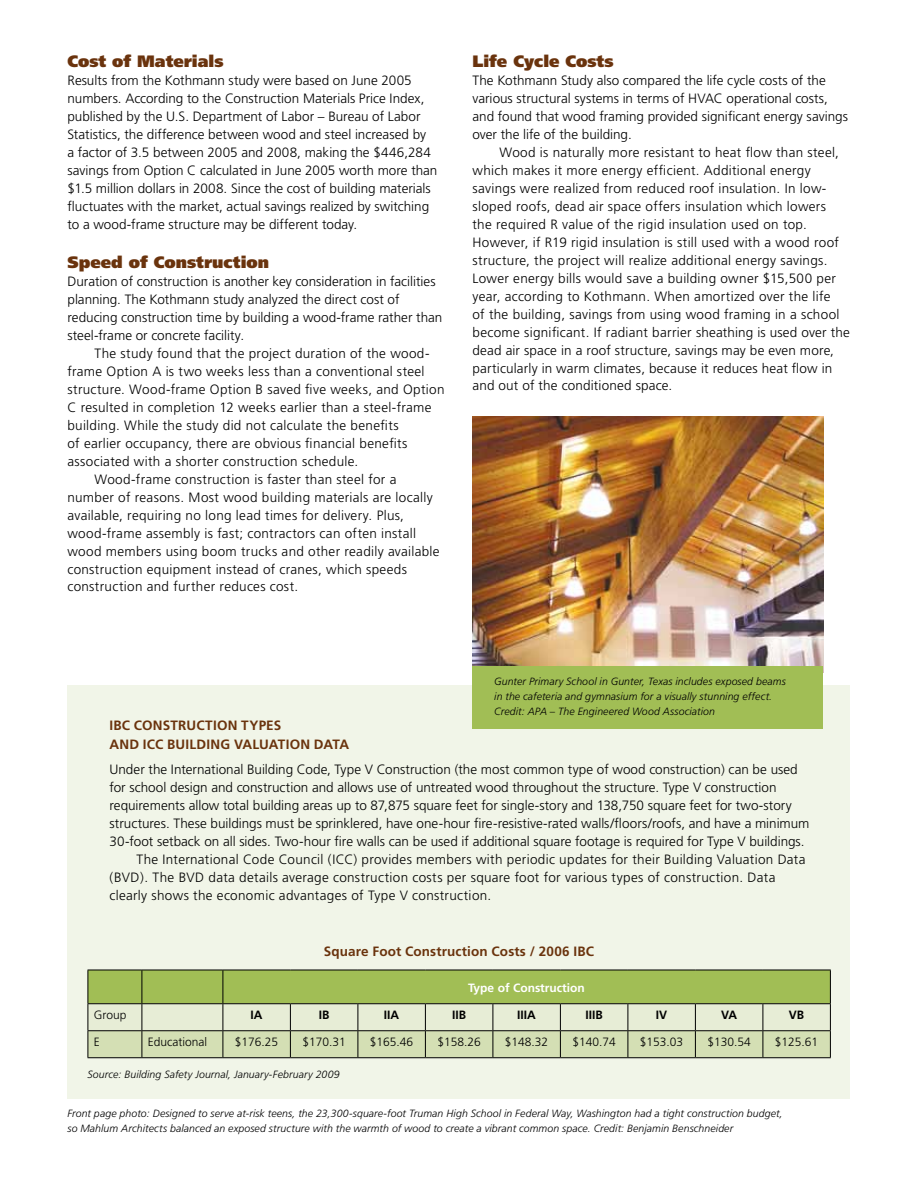
<style>
.page{position:relative;width:918px;height:1188px;background:#fff}
.page>*{position:absolute;margin:0;border:0;box-sizing:border-box;transform-origin:0 0}
.t1{font:900 16.5px "Frutiger";color:#6a330d}
.t2{font:300 13.5px/18px "Frutiger";letter-spacing:.015em;color:#000}
.t3{font:700 13.5px "Frutiger";letter-spacing:.01em;color:#6a330d}
.t4{font:700 13.5px/19.5px "Frutiger";letter-spacing:.05em;color:#6a330d;text-align:right}
.t5{font:300 12px "Frutiger";color:#000}
.t6{font:700 12px "Frutiger";color:#000}
.t7{font:700 12px "Frutiger";color:#fff}
.t8{font:italic 300 10.5px/15px "Frutiger";letter-spacing:.01em;color:#000}
</style>
<div class="page">
<div style="left:68px;top:686px;width:782px;height:413px;background:#f1f5e8"></div>
<img style="left:472px;top:417px;width:352px;height:249px">
<div style="left:472px;top:666px;width:352px;height:63px;background:#a1be55"></div>
<svg style="left:88px;top:970px;width:743px;height:87px;background:#becd93"></svg>
<hr style="left:88px;top:1057px;width:54px;height:1px;background:#000">
<hr style="left:142px;top:1057px;width:81px;height:1px;background:#000">
<hr style="left:223px;top:1057px;width:67px;height:1px;background:#000">
<hr style="left:290px;top:1057px;width:68px;height:1px;background:#000">
<hr style="left:358px;top:1057px;width:67px;height:1px;background:#000">
<hr style="left:425px;top:1057px;width:68px;height:1px;background:#000">
<hr style="left:493px;top:1057px;width:67px;height:1px;background:#000">
<hr style="left:560px;top:1057px;width:68px;height:1px;background:#000">
<hr style="left:628px;top:1057px;width:67px;height:1px;background:#000">
<hr style="left:695px;top:1057px;width:68px;height:1px;background:#000">
<hr style="left:763px;top:1057px;width:68px;height:1px;background:#000">
<p class="t1" style="left:68px;top:51px;width:158px">Cost of Materials</p>
<p class="t2" style="left:68px;top:71px;width:371px">Results from the Kothmann study were based on June 2005 numbers. According to the Construction Materials Price Index, published by the U.S. Department of Labor – Bureau of Labor Statistics, the difference between wood and steel increased by<br>a factor of 3.5 between 2005 and 2008, making the $446,284 savings from Option C calculated in June 2005 worth more than $1.5 million dollars in 2008. Since the cost of building materials fluctuates with the market, actual savings realized by switching to a wood-frame structure may be different today.</p>
<p class="t1" style="left:68px;top:252px;width:203px">Speed of Construction</p>
<p class="t2" style="left:68px;top:272px;width:376px">Duration of construction is another key consideration in facilities planning. The Kothmann study analyzed the direct cost of reducing construction time by building a wood-frame rather than steel-frame or concrete facility.</p>
<p class="t2" style="left:94px;top:344px;width:337px">The study found that the project duration of the wood-</p>
<p class="t2" style="left:68px;top:362px;width:359px">frame Option A is two weeks less than a conventional steel</p>
<p class="t2" style="left:68px;top:380px;width:379px">structure. Wood-frame Option B saved five weeks, and Option</p>
<p class="t2" style="left:68px;top:398px;width:366px">C resulted in completion 12 weeks earlier than a steel-frame</p>
<p class="t2" style="left:68px;top:416px;width:333px">building. While the study did not calculate the benefits</p>
<p class="t2" style="left:68px;top:434px;width:342px">of earlier occupancy, there are obvious financial benefits</p>
<p class="t2" style="left:68px;top:452px;width:292px">associated with a shorter construction schedule.</p>
<p class="t2" style="left:94px;top:470px;width:303px">Wood-frame construction is faster than steel for a</p>
<p class="t2" style="left:68px;top:488px;width:367px">number of reasons. Most wood building materials are locally</p>
<p class="t2" style="left:68px;top:506px;width:338px">available, requiring no long lead times for delivery. Plus,</p>
<p class="t2" style="left:68px;top:524px;width:350px">wood-frame assembly is fast; contractors can often install</p>
<p class="t2" style="left:68px;top:542px;width:374px">wood members using boom trucks and other readily available</p>
<p class="t2" style="left:68px;top:560px;width:341px">construction equipment instead of cranes, which speeds</p>
<p class="t2" style="left:68px;top:578px;width:232px">construction and further reduces cost.</p>
<p class="t1" style="left:472px;top:51px;width:143px">Life Cycle Costs</p>
<p class="t2" style="left:472px;top:71px;width:377px">The Kothmann Study also compared the life cycle costs of the various structural systems in terms of HVAC operational costs, and found that wood framing provided significant energy savings over the life of the building.</p>
<p class="t2" style="left:472px;top:143px;width:379px;text-indent:27px">Wood is naturally more resistant to heat flow than steel, which makes it more energy efficient. Additional energy savings were realized from reduced roof insulation. In low&shy;sloped roofs, dead air space offers insulation which lowers<br>the required R value of the rigid insulation used on top.<br>However, if R19 rigid insulation is still used with a wood roof structure, the project will realize additional energy savings.<br>Lower energy bills would save a building owner $15,500 per year, according to Kothmann. When amortized over the life<br>of the building, savings from using wood framing in a school become significant. If radiant barrier sheathing is used over the dead air space in a roof structure, savings may be even more, particularly in warm climates, because it reduces heat flow in and out of the conditioned space.</p>
<p class="t8" style="left:494px;top:674px;width:293px">Gunter Primary School in Gunter, Texas includes exposed beams in the cafeteria and gymnasium for a visually stunning effect.<br>Credit: APA – The Engineered Wood Association</p>
<p class="t4" style="left:109px;top:715px;width:169px">n Types<br>and ICC Building Valuatio</p>
<p class="t3" style="left:109px;top:717px;width:96px">IBC Constructio</p>
<p class="t3" style="left:300px;top:736px;width:24px">n Data</p>
<p class="t2" style="left:109px;top:760px;width:690px">Under the International Building Code, Type V Construction (the most common type of wood construction) can be used</p>
<p class="t2" style="left:109px;top:778px;width:669px">for school design and construction and allows use of untreated wood throughout the structure. Type V construction</p>
<p class="t2" style="left:109px;top:796px;width:684px">requirements allow total building areas up to 87,875 square feet for single-story and 138,750 square feet for two-story</p>
<p class="t2" style="left:109px;top:814px;width:702px">structures. These buildings must be sprinklered, have one-hour fire-resistive-rated walls/floors/roofs, and have a minimum</p>
<p class="t2" style="left:109px;top:832px;width:697px">30-foot setback on all sides. Two-hour fire walls can be used if additional square footage is required for Type V buildings.</p>
<p class="t2" style="left:136px;top:850px;width:671px">The International Code Council (ICC) provides members with periodic updates for their Building Valuation Data</p>
<p class="t2" style="left:109px;top:868px;width:668px">(BVD). The BVD data details average construction costs per square foot for various types of construction. Data</p>
<p class="t2" style="left:109px;top:886px;width:383px">clearly shows the economic advantages of Type V construction.</p>
<p class="t3" style="left:324px;top:943px;width:272px">Square Foot Construction Costs / 2006 IBC</p>
<p class="t7" style="left:468px;top:980px;width:118px">Type of Construction</p>
<p class="t5" style="left:94px;top:1008px;width:34px">Group</p>
<p class="t6" style="left:251px;top:1008px;width:13px">IA</p>
<p class="t6" style="left:319px;top:1008px;width:12px">IB</p>
<p class="t6" style="left:384px;top:1008px;width:17px">IIA</p>
<p class="t6" style="left:452px;top:1008px;width:16px">IIB</p>
<p class="t6" style="left:517px;top:1008px;width:20px">IIIA</p>
<p class="t6" style="left:585px;top:1008px;width:19px">IIIB</p>
<p class="t6" style="left:656px;top:1008px;width:13px">IV</p>
<p class="t6" style="left:721px;top:1008px;width:17px">VA</p>
<p class="t6" style="left:789px;top:1008px;width:17px">VB</p>
<p class="t5" style="left:94px;top:1035px;width:7px">E</p>
<p class="t5" style="left:148px;top:1035px;width:61px">Educational</p>
<p class="t5" style="left:235px;top:1035px;width:45px">$176.25</p>
<p class="t5" style="left:302px;top:1035px;width:45px">$170.31</p>
<p class="t5" style="left:370px;top:1035px;width:45px">$165.46</p>
<p class="t5" style="left:437px;top:1035px;width:45px">$158.26</p>
<p class="t5" style="left:505px;top:1035px;width:45px">$148.32</p>
<p class="t5" style="left:572px;top:1035px;width:45px">$140.74</p>
<p class="t5" style="left:640px;top:1035px;width:45px">$153.03</p>
<p class="t5" style="left:707px;top:1035px;width:45px">$130.54</p>
<p class="t5" style="left:775px;top:1035px;width:45px">$125.61</p>
<p class="t8" style="left:88px;top:1066px;width:254px">Source: Building Safety Journal, January-February 2009</p>
<p class="t8" style="left:68px;top:1106px;width:717px">Front page photo: Designed to serve at-risk teens, the 23,300-square-foot Truman High School in Federal Way, Washington had a tight construction budget, so Mahlum Architects balanced an exposed structure with the warmth of wood to create a vibrant common space. Credit: Benjamin Benschneider</p>
</div>
